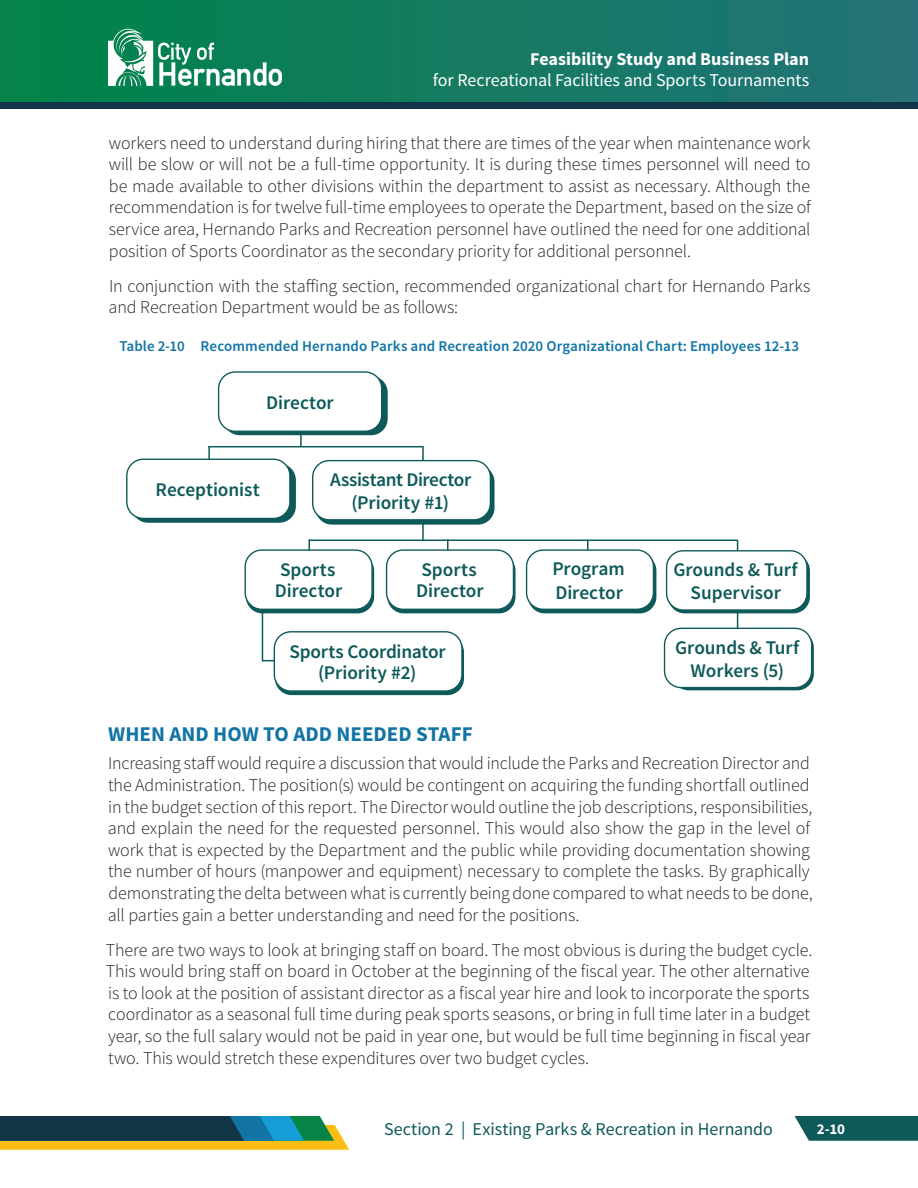
<style>
.page{position:relative;width:918px;height:1188px;background:#fff}
.page>*{position:absolute;margin:0;border:0;box-sizing:border-box;transform-origin:0 0}
.t1{font:700 21px "Source Sans Pro";color:#1174a5}
.t2{font:600 19.35px/21px "Source Sans Pro";letter-spacing:-.005em;color:#0e5959;text-align:center}
.t3{font:300 18px/21.6px "Source Sans Pro";letter-spacing:-.005em;color:#231f20}
.t4{font:18px "Source Sans Pro";letter-spacing:-.005em;color:#fff}
.t5{font:18px "Source Sans Pro";letter-spacing:-.005em;color:#0e5959}
.t6{font:700 18px "Source Sans Pro";color:#fff}
.t7{font:600 15px "Source Sans Pro";letter-spacing:.005em;color:#1174a5}
.t8{font:700 15px "Source Sans Pro";color:#fff}
</style>
<div class="page">
<div style="left:0;top:0;width:918px;height:105px;background:linear-gradient(to right,#008448,#257278)"></div>
<div style="left:0;top:102px;width:918px;height:7px;background:#113547"></div>
<svg style="left:108px;top:29px;width:174px;height:57px"></svg>
<svg style="left:0;top:1116px;width:349px;height:34px;background:#597250"></svg>
<svg style="left:795px;top:1116px;width:123px;height:25px;background:#1d6363"></svg>
<div style="left:223px;top:376px;width:165px;height:59px;background:#0e5959;border-radius:17px"></div>
<div style="left:131px;top:464px;width:165px;height:59px;background:#0e5959;border-radius:17px"></div>
<div style="left:315px;top:465px;width:180px;height:60px;background:#0e5959;border-radius:17px"></div>
<div style="left:219px;top:372px;width:163px;height:59px;background:#fff;border-radius:17px"></div>
<div style="left:218px;top:371px;width:164px;height:61px;border:1px solid #0e5959;border-radius:17px"></div>
<div style="left:127px;top:459px;width:163px;height:59px;background:#fff;border-radius:17px"></div>
<div style="left:126px;top:459px;width:165px;height:60px;border:1px solid #0e5959;border-radius:17px"></div>
<svg style="left:300px;top:435px;width:2px;height:11px"></svg>
<svg style="left:208px;top:447px;width:2px;height:13px"></svg>
<svg style="left:447px;top:539px;width:2px;height:10px"></svg>
<hr style="left:422px;top:447px;width:2px;height:93px;background:#0e5959">
<svg style="left:587px;top:541px;width:2px;height:8px"></svg>
<hr style="left:208px;top:446px;width:216px;height:1px;background:#0e5959">
<hr style="left:262px;top:660px;width:106px;height:1px;background:#0e5959">
<hr style="left:309px;top:540px;width:429px;height:1px;background:#0e5959">
<div style="left:313px;top:461px;width:177px;height:59px;background:#fff;border-radius:17px"></div>
<div style="left:312px;top:460px;width:179px;height:61px;border:1px solid #0e5959;border-radius:17px"></div>
<hr style="left:737px;top:540px;width:1px;height:106px;background:#0e5959">
<hr style="left:262px;top:576px;width:1px;height:85px;background:#0e5959">
<div style="left:387px;top:554px;width:129px;height:59px;background:#0e5959;border-radius:17px"></div>
<div style="left:246px;top:554px;width:128px;height:59px;background:#0e5959;border-radius:17px"></div>
<div style="left:275px;top:636px;width:189px;height:59px;background:#0e5959;border-radius:17px"></div>
<div style="left:528px;top:554px;width:128px;height:59px;background:#0e5959;border-radius:17px"></div>
<div style="left:668px;top:554px;width:142px;height:59px;background:#0e5959;border-radius:17px"></div>
<div style="left:672px;top:631px;width:142px;height:59px;background:#0e5959;border-radius:17px"></div>
<div style="left:245px;top:550px;width:127px;height:59px;background:#fff;border-radius:17px"></div>
<div style="left:245px;top:549px;width:128px;height:61px;border:1px solid #0e5959;border-radius:17px"></div>
<div style="left:274px;top:632px;width:188px;height:59px;background:#fff;border-radius:17px"></div>
<div style="left:274px;top:631px;width:189px;height:61px;border:1px solid #0e5959;border-radius:17px"></div>
<div style="left:665px;top:628px;width:147px;height:60px;background:#fff;border-radius:17px"></div>
<div style="left:664px;top:628px;width:148px;height:60px;border:1px solid #0e5959;border-radius:17px"></div>
<div style="left:667px;top:551px;width:140px;height:59px;background:#fff;border-radius:17px"></div>
<div style="left:666px;top:550px;width:142px;height:61px;border:1px solid #0e5959;border-radius:17px"></div>
<div style="left:387px;top:550px;width:126px;height:59px;background:#fff;border-radius:17px"></div>
<div style="left:386px;top:549px;width:128px;height:61px;border:1px solid #0e5959;border-radius:17px"></div>
<div style="left:527px;top:550px;width:126px;height:59px;background:#fff;border-radius:17px"></div>
<div style="left:526px;top:549px;width:128px;height:61px;border:1px solid #0e5959;border-radius:17px"></div>
<p class="t6" style="left:530px;top:47px;width:280px">Feasibility Study and Business Plan</p>
<p class="t4" style="left:433px;top:69px;width:378px">for Recreational Facilities and Sports Tournaments</p>
<p class="t3" style="left:109px;top:132px;width:703px;text-align:justify">workers need to understand during hiring that there are times of the year when maintenance work will be slow or will not be a full-time opportunity. It is during these times personnel will need to be made available to other divisions within the department to assist as necessary. Although the recommendation is for twelve full-time employees to operate the Department, based on the size of service area, Hernando Parks and Recreation personnel have outlined the need for one additional position of Sports Coordinator as the secondary priority for additional personnel.</p>
<p class="t3" style="left:109px;top:275px;width:703px">In conjunction with the staffing section, recommended organizational chart for Hernando Parks and Recreation Department would be as follows:</p>
<p class="t7" style="left:119px;top:336px;width:681px">Table 2-10 Recommended Hernando Parks and Recreation 2020 Organizational Chart: Employees 12-13</p>
<p class="t2" style="left:266px;top:392px;width:69px">Director</p>
<p class="t2" style="left:156px;top:480px;width:106px">Receptionist</p>
<p class="t2" style="left:330px;top:469px;width:143px;line-height:22.5px">Assistant Director (Priority #1)</p>
<p class="t2" style="left:275px;top:560px;width:69px;text-align:left">Sports<br>Director</p>
<p class="t2" style="left:416px;top:560px;width:69px;text-align:left">Sports<br>Director</p>
<p class="t2" style="left:552px;top:558px;width:74px;line-height:23.2px;text-align:left">Program<br>Director</p>
<p class="t2" style="left:673px;top:559px;width:126px;line-height:23.2px">Grounds &amp; Turf<br>Supervisor</p>
<p class="t2" style="left:290px;top:642px;width:158px">Sports Coordinator (Priority #2)</p>
<p class="t2" style="left:675px;top:636px;width:126px;line-height:23.2px">Grounds &amp; Turf<br>Workers (5)</p>
<p class="t1" style="left:108px;top:721px;width:366px">WHEN AND HOW TO ADD NEEDED STAFF</p>
<p class="t3" style="left:108px;top:753px;width:706px">Increasing staff would require a discussion that would include the Parks and Recreation Director and the Administration. The position(s) would be contingent on acquiring the funding shortfall outlined in the budget section of this report. The Director would outline the job descriptions, responsibilities, and explain the need for the requested personnel. This would also show the gap in the level of work that is expected by the Department and the public while providing documentation showing the number of hours (manpower and equipment) necessary to complete the tasks. By graphically demonstrating the delta between what is currently being done compared to what needs to be done, all parties gain a better understanding and need for the positions.</p>
<p class="t3" style="left:106px;top:939px;width:708px">There are two ways to look at bringing staff on board. The most obvious is during the budget cycle.<br>This would bring staff on board in October at the beginning of the fiscal year. The other alternative is to look at the position of assistant director as a fiscal year hire and look to incorporate the sports coordinator as a seasonal full time during peak sports seasons, or bring in full time later in a budget year, so the full salary would not be paid in year one, but would be full time beginning in fiscal year two. This would stretch these expenditures over two budget cycles.</p>
<p class="t5" style="left:384px;top:1118px;width:390px">Section 2 | Existing Parks &amp; Recreation in Hernando</p>
<p class="t8" style="left:817px;top:1119px;width:30px">2-10</p>
</div>
